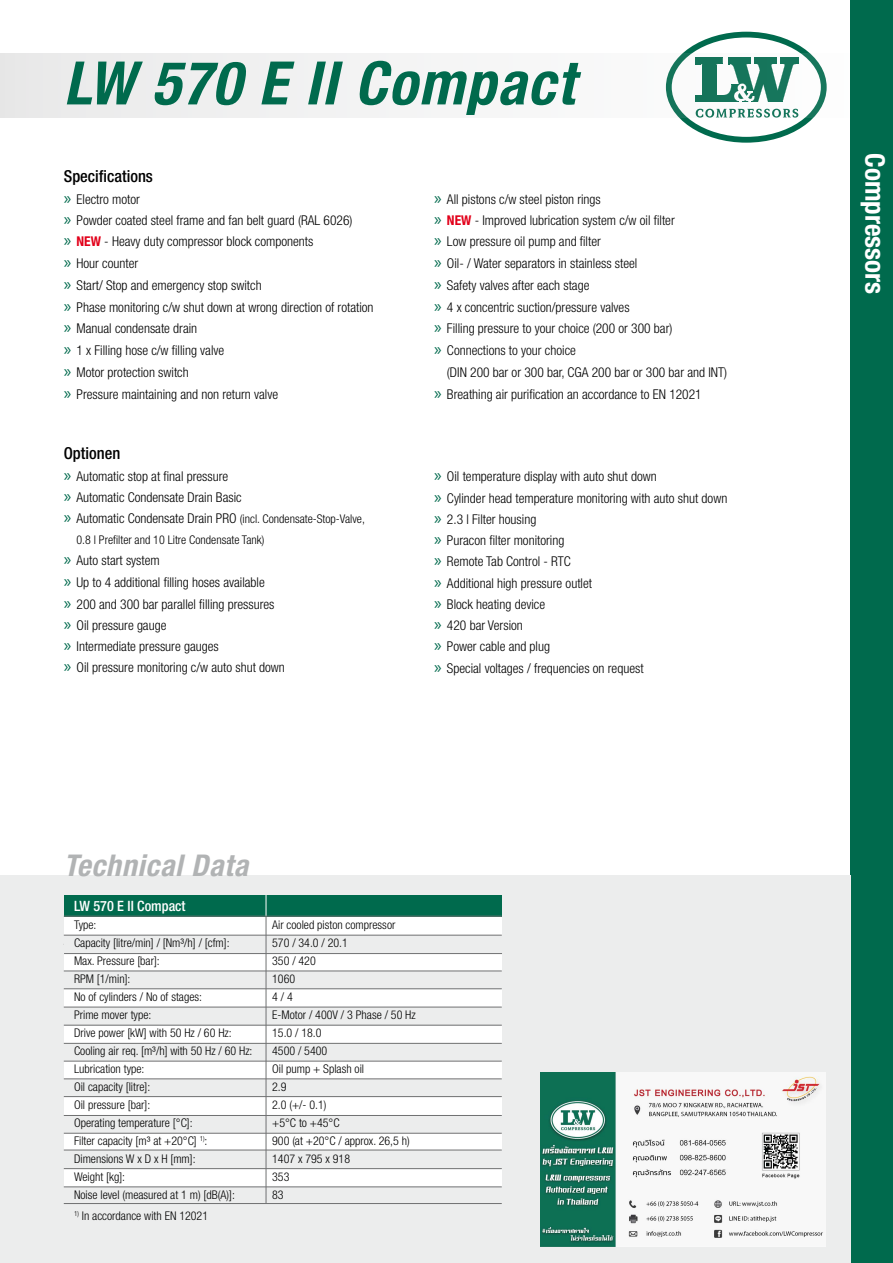
<style>
.page{position:relative;width:893px;height:1263px;background:#fff}
.page>*{position:absolute;margin:0;border:0;box-sizing:border-box;transform-origin:0 0}
.t1{font:italic 700 condensed 60px "Helvetica Neue LT Std";letter-spacing:.025em;color:#006a4d}
.t2{font:italic 700 condensed 30px "Helvetica Neue LT Std";letter-spacing:.025em;color:#b1b3b4}
.t3{font:700 condensed 27px "Helvetica Neue LT Std";color:#fff}
.t4{font:500 condensed 16.5px "Helvetica Neue LT Std";color:#000}
.t5{font:500 condensed 14.25px "Helvetica Neue LT Std";color:#fff}
.t6{font:300 condensed 13.5px/21.6px "Helvetica Neue LT Std";color:#000}
.t7{font:300 condensed 12px/18px "Helvetica Neue LT Std";color:#000}
.s1{font-family:"Myriad Pro";font-weight:400;font-stretch:normal;font-size:18px;color:#006a4d}
.s2{font-weight:700;color:#e2001a}
.s3{font-size:13.5px}
</style>
<div class="page">
<svg style="left:664px;top:30px;width:164px;height:114px"></svg>
<svg style="left:669px;top:35px;width:155px;height:105px"></svg>
<div style="left:666px;top:32px;width:161px;height:111px;border:6px solid #006a4d;border-radius:50%"></div>
<svg style="left:0;top:54px;width:828px;height:64px"></svg>
<div style="left:850px;top:0;width:43px;height:1263px;background:#006a4d"></div>
<div style="left:0;top:876px;width:850px;height:387px;background:#eceded"></div>
<div style="left:64px;top:916px;width:438px;height:278px;background:#fff"></div>
<div style="left:64px;top:1187px;width:438px;height:18px;background:#eceded"></div>
<div style="left:64px;top:1150px;width:438px;height:19px;background:#eceded"></div>
<div style="left:64px;top:1115px;width:438px;height:18px;background:#eceded"></div>
<div style="left:64px;top:1079px;width:438px;height:18px;background:#eceded"></div>
<div style="left:64px;top:1043px;width:438px;height:18px;background:#eceded"></div>
<div style="left:64px;top:1007px;width:438px;height:18px;background:#eceded"></div>
<div style="left:64px;top:971px;width:438px;height:18px;background:#eceded"></div>
<hr style="left:64px;top:971px;width:438px;height:1px;background:#707172">
<hr style="left:64px;top:988px;width:438px;height:1px;background:#707172">
<hr style="left:64px;top:1007px;width:438px;height:1px;background:#707172">
<hr style="left:64px;top:1025px;width:438px;height:1px;background:#707172">
<hr style="left:64px;top:1043px;width:438px;height:1px;background:#707172">
<hr style="left:64px;top:1061px;width:438px;height:1px;background:#707172">
<hr style="left:64px;top:1078px;width:438px;height:1px;background:#707172">
<hr style="left:64px;top:1096px;width:438px;height:1px;background:#707172">
<hr style="left:64px;top:1115px;width:438px;height:1px;background:#707172">
<hr style="left:64px;top:1133px;width:438px;height:1px;background:#707172">
<hr style="left:64px;top:1186px;width:438px;height:1px;background:#707172">
<hr style="left:64px;top:1150px;width:438px;height:1px;background:#707172">
<hr style="left:64px;top:1168px;width:438px;height:1px;background:#707172">
<div style="left:64px;top:895px;width:438px;height:21px;background:#006a4d"></div>
<svg style="left:266px;top:895px;width:1px;height:21px"></svg>
<div style="left:64px;top:935px;width:438px;height:18px;background:#eceded"></div>
<hr style="left:266px;top:916px;width:1px;height:287px;background:#707172">
<hr style="left:64px;top:953px;width:438px;height:1px;background:#707172">
<hr style="left:64px;top:1203px;width:438px;height:1px;background:#707172">
<hr style="left:64px;top:935px;width:438px;height:1px;background:#707172">
<hr style="left:64px;top:916px;width:438px;height:1px;background:#707172">
<img style="left:541px;top:1072px;width:284px;height:174px">
<h1 class="t1" style="left:64px;top:47px;width:512px">LW 570 E II Compact</h1>
<p class="t4" style="left:64px;top:166px;width:91px">Specifications</p>
<p class="t6" style="left:64px;top:188px;width:311px"><span class="s1">»</span> Electro motor<br><span class="s1">»</span> Powder coated steel frame and fan belt guard (RAL 6026)<br><span class="s1">»</span> <span class="s2">NEW</span> - Heavy duty compressor block components<br><span class="s1">»</span> Hour counter<br><span class="s1">»</span> Start/ Stop and emergency stop switch<br><span class="s1">»</span> Phase monitoring c/w shut down at wrong direction of rotation <span class="s1">»</span> Manual condensate drain<br><span class="s1">»</span> 1 x Filling hose c/w filling valve<br><span class="s1">»</span> Motor protection switch<br><span class="s1">»</span> Pressure maintaining and non return valve</p>
<p class="t6" style="left:434px;top:188px;width:242px"><span class="s1">»</span> All pistons c/w steel piston rings<br><span class="s1">»</span> <span class="s2">NEW</span> - Improved lubrication system c/w oil filter <span class="s1">»</span> Low pressure oil pump and filter<br><span class="s1">»</span> Oil- / Water separators in stainless steel<br><span class="s1">»</span> Safety valves after each stage<br><span class="s1">»</span> 4 x concentric suction/pressure valves<br><span class="s1">»</span> Filling pressure to your choice (200 or 300 bar) <span class="s1">»</span> Connections to your choice</p>
<p class="t6" style="left:434px;top:361px;width:294px;text-indent:13px">(DIN 200 bar or 300 bar, CGA 200 bar or 300 bar and INT) <span class="s1">»</span> Breathing air purification an accordance to EN 12021</p>
<p class="t4" style="left:64px;top:444px;width:58px">Optionen</p>
<p class="t6" style="left:64px;top:466px;width:179px;line-height:21px"><span class="s1">»</span> Automatic stop at final pressure<br><span class="s1">»</span> Automatic Condensate Drain Basic</p>
<p class="t7" style="left:77px;top:508px;width:290px;line-height:21px;text-indent:-13px"><span class="s1">»</span> <span class="s3">Automatic Condensate Drain PRO</span> (incl. Condensate-Stop-Valve,<br>0.8 l Prefilter and 10 Litre Condensate Tank)</p>
<p class="t6" style="left:64px;top:549px;width:223px"><span class="s1">»</span> Auto start system<br><span class="s1">»</span> Up to 4 additional filling hoses available<br><span class="s1">»</span> 200 and 300 bar parallel filling pressures <span class="s1">»</span> Oil pressure gauge<br><span class="s1">»</span> Intermediate pressure gauges<br><span class="s1">»</span> Oil pressure monitoring c/w auto shut down</p>
<p class="t6" style="left:434px;top:466px;width:295px"><span class="s1">»</span> Oil temperature display with auto shut down<br><span class="s1">»</span> Cylinder head temperature monitoring with auto shut down <span class="s1">»</span> 2.3 l Filter housing<br><span class="s1">»</span> Puracon filter monitoring<br><span class="s1">»</span> Remote Tab Control - RTC<br><span class="s1">»</span> Additional high pressure outlet<br><span class="s1">»</span> Block heating device<br><span class="s1">»</span> 420 bar Version<br><span class="s1">»</span> Power cable and plug<br><span class="s1">»</span> Special voltages / frequencies on request</p>
<h2 class="t2" style="left:64px;top:847px;width:186px">Technical Data</h2>
<p class="t5" style="left:74px;top:897px;width:113px">LW 570 E II Compact</p>
<p class="t7" style="left:74px;top:915px;width:180px">Type:<br>Capacity [litre/min] / [Nm³/h] / [cfm]:<br>Max. Pressure [bar]:<br>RPM [1/min]:<br>No of cylinders / No of stages:<br>Prime mover type:<br>Drive power [kW] with 50 Hz / 60 Hz:<br>Cooling air req. [m³/h] with 50 Hz / 60 Hz:<br>Lubrication type:<br>Oil capacity [litre]:<br>Oil pressure [bar]:<br>Operating temperature [°C]:<br>Filter capacity [m³ at +20°C] <sup>1)</sup>:<br>Dimensions W x D x H [mm]:<br>Weight [kg]:<br>Noise level (measured at 1 m) [dB(A)]:</p>
<p class="t7" style="left:74px;top:1206px;width:136px"><sup>1)</sup> In accordance with EN 12021</p>
<p class="t7" style="left:272px;top:916px;width:145px">Air cooled piston compressor<br>570 / 34.0 / 20.1<br>350 / 420<br>1060<br>4 / 4<br>E-Motor / 400V / 3 Phase / 50 Hz<br>15.0 / 18.0<br>4500 / 5400<br>Oil pump + Splash oil<br>2.9<br>2.0 (+/- 0.1)<br>+5°C to +45°C<br>900 (at +20°C / approx. 26,5 h)<br>1407 x 795 x 918<br>353<br>83</p>
<h3 class="t3" style="left:891px;top:153px;width:142px;rotate:90deg">Compressors</h3>
</div>
